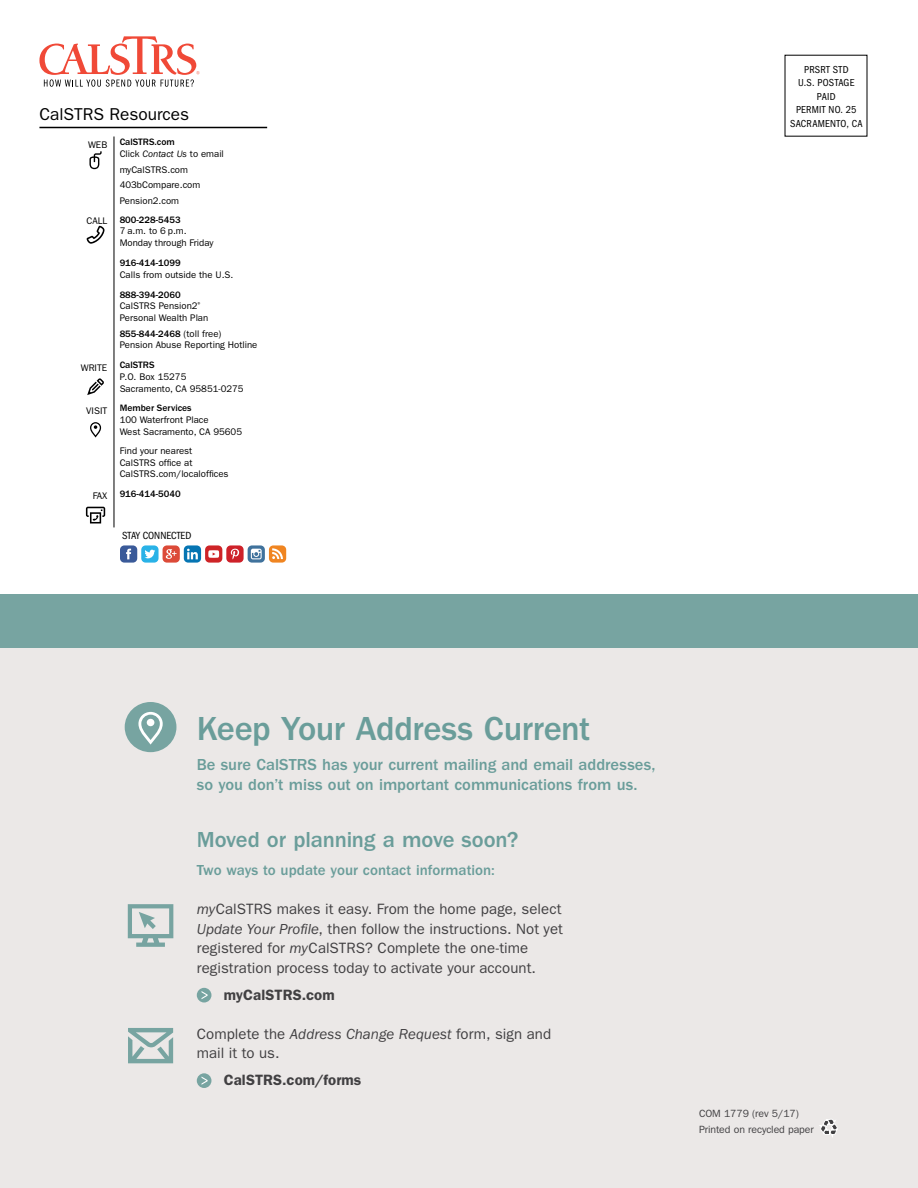
<style>
.page{position:relative;width:918px;height:1188px;background:#fff}
.page>*{position:absolute;margin:0;border:0;box-sizing:border-box;transform-origin:0 0}
.t1{font:500 34.5px "ITC Franklin Gothic Std";letter-spacing:-.015em;color:#6a9d9a}
.t2{font:500 22.5px "ITC Franklin Gothic Std";letter-spacing:-.01em;color:#6a9d9a}
.t3{font:17.25px "ITC Franklin Gothic Std";color:#000}
.t4{font:500 16.5px/20px "ITC Franklin Gothic Std";color:#6a9d9a}
.t5{font:15px/19.5px "ITC Franklin Gothic Std";letter-spacing:.005em;color:#414042}
.t6{font:500 15px "ITC Franklin Gothic Std";color:#6a9d9a}
.t7{font:600 15px "ITC Franklin Gothic Std";letter-spacing:.01em;color:#414042}
.t8{font:condensed 10.65px "ITC Franklin Gothic Std";color:#000}
.t9{font:condensed 10.5px/13.5px "ITC Franklin Gothic Std";letter-spacing:.02em;color:#000;text-align:center}
.t10{font:10.5px/15.8px "ITC Franklin Gothic Std";letter-spacing:-.01em;color:#414042}
.t11{font:9.6px/11.7px "ITC Franklin Gothic Std";color:#000}
.t12{font:500 9.6px "ITC Franklin Gothic Std";color:#000}
.s1{font-weight:500}
.s2{font-style:italic}
</style>
<div class="page">
<div style="left:0;top:622px;width:918px;height:566px;background:#ebe8e7"></div>
<div style="left:0;top:594px;width:918px;height:54px;background:#77a4a1"></div>
<svg style="left:39px;top:36px;width:161px;height:51px"></svg>
<hr style="left:39px;top:127px;width:228px;height:1px;background:#000">
<hr style="left:114px;top:136px;width:1px;height:391px;background:#000">
<svg style="left:86px;top:226px;width:19px;height:18px"></svg>
<svg style="left:87px;top:378px;width:17px;height:17px"></svg>
<svg style="left:90px;top:422px;width:11px;height:16px"></svg>
<svg style="left:86px;top:507px;width:19px;height:16px"></svg>
<svg style="left:89px;top:151px;width:13px;height:18px"></svg>
<svg style="left:819px;top:1119px;width:19px;height:18px"></svg>
<svg style="left:120px;top:545px;width:166px;height:18px"></svg>
<div style="left:197px;top:988px;width:14px;height:15px;background:#77a4a1;border-radius:50%"></div>
<svg style="left:202px;top:991px;width:6px;height:8px"></svg>
<div style="left:197px;top:1073px;width:14px;height:15px;background:#77a4a1;border-radius:50%"></div>
<svg style="left:202px;top:1077px;width:6px;height:8px"></svg>
<svg style="left:128px;top:904px;width:45px;height:43px"></svg>
<div style="left:125px;top:702px;width:51px;height:50px;background:#77a4a1;border-radius:50%"></div>
<svg style="left:138px;top:712px;width:25px;height:33px"></svg>
<svg style="left:128px;top:1028px;width:45px;height:35px"></svg>
<h3 class="t3" style="left:39px;top:105px;width:151px">CalSTRS Resources</h3>
<p class="t11" style="left:88px;top:139px;width:21px">WEB</p>
<p class="t11" style="left:120px;top:136px;width:106px"><span class="s1">CalSTRS.com<br></span>Click <span class="s2">Contact Us</span> to email</p>
<p class="t11" style="left:120px;top:162px;width:82px;line-height:15.8px">myCalSTRS.com<br>403bCompare.com<br>Pension2.com</p>
<p class="t11" style="left:86px;top:215px;width:22px">CALL</p>
<p class="t12" style="left:120px;top:214px;width:63px">800-228-5453</p>
<p class="t11" style="left:120px;top:225px;width:95px">7 a.m. to 6 p.m.<br>Monday through Friday</p>
<p class="t12" style="left:120px;top:257px;width:63px">916-414-1099</p>
<p class="t11" style="left:120px;top:269px;width:115px">Calls from outside the U.S.</p>
<p class="t11" style="left:120px;top:289px;width:90px"><span class="s1">888-394-2060<br></span>CalSTRS Pension2<sup>®<br></sup>Personal Wealth Plan</p>
<p class="t11" style="left:120px;top:328px;width:139px"><span class="s1">855-844-2468</span> (toll free)<br>Pension Abuse Reporting Hotline</p>
<p class="t11" style="left:81px;top:362px;width:28px">WRITE</p>
<p class="t12" style="left:120px;top:360px;width:36px">CalSTRS</p>
<p class="t11" style="left:120px;top:371px;width:126px">P.O. Box 15275<br>Sacramento, CA 95851-0275</p>
<p class="t11" style="left:86px;top:405px;width:23px">VISIT</p>
<p class="t12" style="left:120px;top:403px;width:73px">Member Services</p>
<p class="t11" style="left:120px;top:414px;width:124px">100 Waterfront Place<br>West Sacramento, CA 95605</p>
<p class="t11" style="left:120px;top:445px;width:110px">Find your nearest<br>CalSTRS office at<br>CalSTRS.com/localoffices</p>
<p class="t11" style="left:93px;top:490px;width:16px">FAX</p>
<p class="t12" style="left:120px;top:489px;width:63px">916-414-5040</p>
<p class="t8" style="left:122px;top:530px;width:71px">STAY CONNECTED</p>
<p class="t9" style="left:790px;top:63px;width:74px">PRSRT STD<br>U.S. POSTAGE<br>PAID<br>PERMIT NO. 25<br>SACRAMENTO, CA</p>
<h1 class="t1" style="left:197px;top:709px;width:395px">Keep Your Address Current</h1>
<h3 class="t4" style="left:197px;top:755px;width:460px">Be sure CalSTRS has your current mailing and email addresses, so you don’t miss out on important communications from us.</h3>
<h2 class="t2" style="left:197px;top:827px;width:323px">Moved or planning a move soon?</h2>
<h3 class="t6" style="left:197px;top:862px;width:300px">Two ways to update your contact information:</h3>
<h3 class="t5" style="left:197px;top:900px;width:368px"><span class="s2">my</span>CalSTRS makes it easy. From the home page, select <span class="s2">Update Your Profile</span>, then follow the instructions. Not yet registered for <span class="s2">my</span>CalSTRS? Complete the one-time registration process today to activate your account.</h3>
<h3 class="t7" style="left:224px;top:986px;width:112px">myCalSTRS.com</h3>
<h3 class="t5" style="left:197px;top:1024px;width:356px">Complete the <span class="s2">Address Change Request</span> form, sign and mail it to us.</h3>
<h3 class="t7" style="left:224px;top:1071px;width:139px">CalSTRS.com/forms</h3>
<p class="t10" style="left:699px;top:1106px;width:116px">COM 1779 (rev 5/17)<br>Printed on recycled paper</p>
</div>
